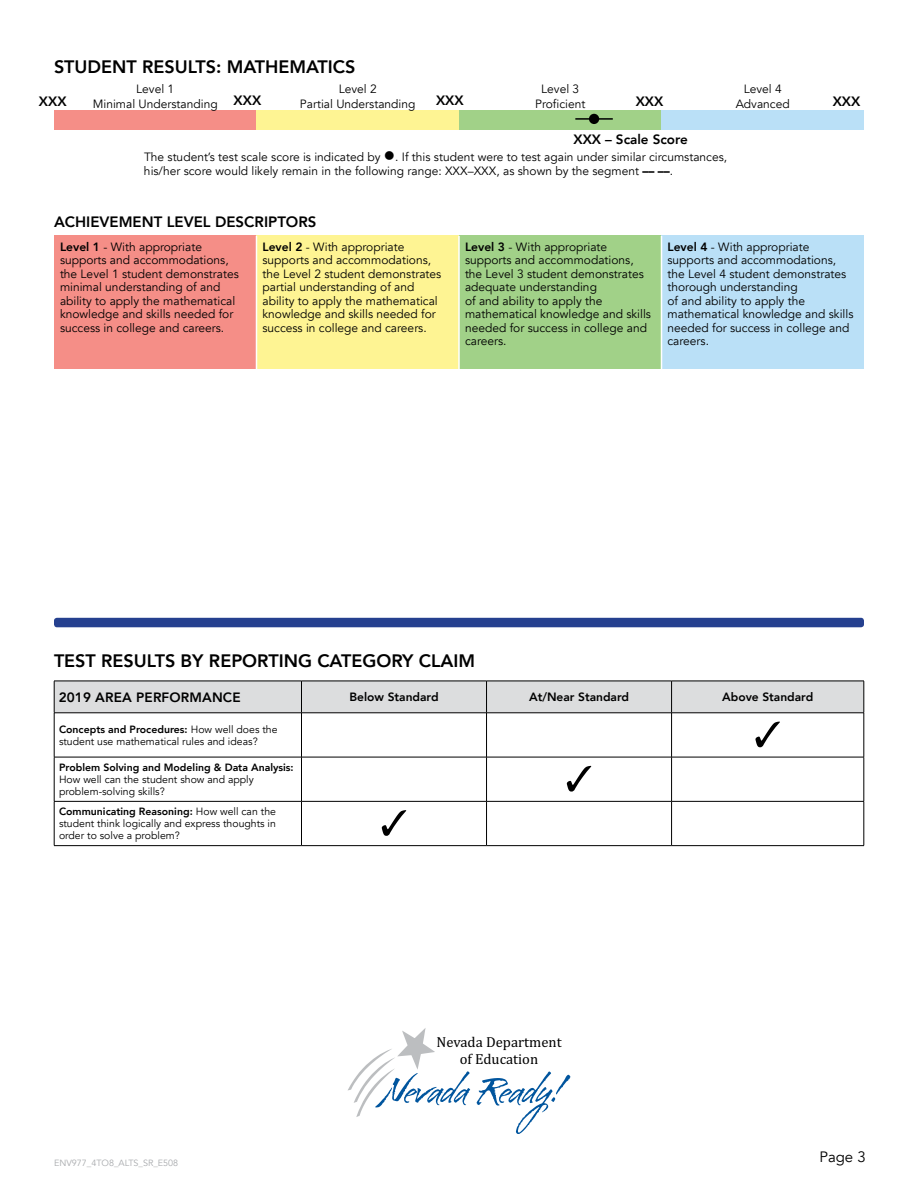
<style>
.page{position:relative;width:918px;height:1188px;background:#fff}
.page>*{position:absolute;margin:0;border:0;box-sizing:border-box;transform-origin:0 0}
.t1{font:800 18px "Avenir";color:#000}
.t2{font:800 15px "Avenir";color:#000}
.t3{font:15px "Avenir";color:#000}
.t4{font:14.7px/17.5px "Cambria";color:#000;text-align:center}
.t5{font:800 13.5px "Avenir";color:#000}
.t6{font:12px/13.5px "Avenir";color:#000}
.t7{font:800 12px "Avenir";color:#000}
.t8{font:10.5px/11.9px "Avenir";color:#000}
.t9{font:800 10.5px "Avenir";color:#000}
.t10{font:9px "Avenir";color:#a7a9ac}
.s1{font-weight:900}
.s2{font-weight:800}
</style>
<div class="page">
<svg style="left:477px;top:1071px;width:93px;height:63px"></svg>
<svg style="left:348px;top:1028px;width:122px;height:89px"></svg>
<div style="left:54px;top:110px;width:202px;height:20px;background:#f58e87"></div>
<div style="left:256px;top:110px;width:203px;height:20px;background:#fef493"></div>
<div style="left:459px;top:110px;width:203px;height:20px;background:#a1d188"></div>
<div style="left:662px;top:110px;width:202px;height:20px;background:#bae0f7"></div>
<div style="left:589px;top:114px;width:10px;height:10px;background:#000;border-radius:50%"></div>
<hr style="left:576px;top:118px;width:36px;height:2px;background:#000">
<div style="left:54px;top:236px;width:202px;height:133px;background:#f58e87"></div>
<div style="left:256px;top:236px;width:203px;height:133px;background:#fef493"></div>
<div style="left:459px;top:236px;width:203px;height:133px;background:#a1d188"></div>
<div style="left:662px;top:236px;width:202px;height:133px;background:#bae0f7"></div>
<hr style="left:256px;top:236px;width:1px;height:133px;background:#fff">
<hr style="left:458px;top:236px;width:2px;height:133px;background:#fff">
<hr style="left:661px;top:236px;width:1px;height:133px;background:#fff">
<div style="left:54px;top:618px;width:810px;height:9px;background:#25408f;border-radius:3px"></div>
<div style="left:55px;top:682px;width:809px;height:31px;background:#dcddde"></div>
<hr style="left:54px;top:681px;width:248px;height:1px;background:#000">
<hr style="left:54px;top:681px;width:1px;height:32px;background:#000">
<hr style="left:302px;top:681px;width:185px;height:1px;background:#000">
<hr style="left:301px;top:681px;width:1px;height:32px;background:#000">
<hr style="left:487px;top:681px;width:185px;height:1px;background:#000">
<hr style="left:486px;top:681px;width:1px;height:32px;background:#000">
<hr style="left:672px;top:681px;width:192px;height:1px;background:#000">
<hr style="left:671px;top:681px;width:1px;height:32px;background:#000">
<hr style="left:864px;top:681px;width:1px;height:32px;background:#000">
<hr style="left:54px;top:713px;width:248px;height:1px;background:#000">
<hr style="left:54px;top:713px;width:1px;height:44px;background:#000">
<hr style="left:302px;top:713px;width:185px;height:1px;background:#000">
<hr style="left:301px;top:713px;width:1px;height:44px;background:#000">
<hr style="left:487px;top:713px;width:185px;height:1px;background:#000">
<hr style="left:486px;top:713px;width:1px;height:44px;background:#000">
<hr style="left:672px;top:713px;width:192px;height:1px;background:#000">
<hr style="left:671px;top:713px;width:1px;height:44px;background:#000">
<hr style="left:864px;top:713px;width:1px;height:44px;background:#000">
<hr style="left:54px;top:757px;width:248px;height:1px;background:#000">
<hr style="left:54px;top:757px;width:1px;height:44px;background:#000">
<hr style="left:302px;top:757px;width:185px;height:1px;background:#000">
<hr style="left:301px;top:757px;width:1px;height:44px;background:#000">
<hr style="left:487px;top:757px;width:185px;height:1px;background:#000">
<hr style="left:486px;top:757px;width:1px;height:44px;background:#000">
<hr style="left:672px;top:757px;width:192px;height:1px;background:#000">
<hr style="left:671px;top:757px;width:1px;height:44px;background:#000">
<hr style="left:864px;top:757px;width:1px;height:44px;background:#000">
<hr style="left:54px;top:801px;width:248px;height:1px;background:#000">
<hr style="left:54px;top:802px;width:1px;height:43px;background:#000">
<hr style="left:302px;top:801px;width:185px;height:1px;background:#000">
<hr style="left:301px;top:802px;width:1px;height:43px;background:#000">
<hr style="left:487px;top:801px;width:185px;height:1px;background:#000">
<hr style="left:486px;top:802px;width:1px;height:43px;background:#000">
<hr style="left:672px;top:801px;width:192px;height:1px;background:#000">
<hr style="left:671px;top:802px;width:1px;height:43px;background:#000">
<hr style="left:864px;top:802px;width:1px;height:43px;background:#000">
<hr style="left:54px;top:845px;width:248px;height:1px;background:#000">
<hr style="left:302px;top:845px;width:185px;height:1px;background:#000">
<hr style="left:487px;top:845px;width:185px;height:1px;background:#000">
<hr style="left:672px;top:845px;width:192px;height:1px;background:#000">
<svg style="left:755px;top:722px;width:25px;height:25px"></svg>
<svg style="left:567px;top:766px;width:24px;height:26px"></svg>
<svg style="left:382px;top:810px;width:24px;height:26px"></svg>
<h1 class="t1" style="left:54px;top:53px;width:303px">STUDENT RESULTS: MATHEMATICS</h1>
<p class="t6" style="left:136px;top:83px;width:40px">Level 1</p>
<p class="t6" style="left:339px;top:83px;width:40px">Level 2</p>
<p class="t6" style="left:541px;top:83px;width:40px">Level 3</p>
<p class="t6" style="left:744px;top:83px;width:40px">Level 4</p>
<p class="t5" style="left:39px;top:91px;width:29px">XXX</p>
<p class="t6" style="left:93px;top:97px;width:170px">Minimal Understanding <sup>XXX</sup></p>
<p class="t6" style="left:300px;top:97px;width:117px">Partial Understanding</p>
<p class="t5" style="left:436px;top:90px;width:29px">XXX</p>
<p class="t6" style="left:535px;top:97px;width:52px">Proficient</p>
<p class="t5" style="left:636px;top:91px;width:29px">XXX</p>
<p class="t6" style="left:736px;top:97px;width:56px">Advanced</p>
<p class="t5" style="left:833px;top:91px;width:29px">XXX</p>
<p class="t5" style="left:573px;top:129px;width:116px">XXX – Scale Score</p>
<p class="t6" style="left:144px;top:151px;width:585px">The student’s test scale score is indicated by ●. If this student were to test again under similar circumstances, his/her score would likely remain in the following range: XXX–XXX, as shown by the segment <span class="s1">–– ––</span>.</p>
<p class="t2" style="left:54px;top:210px;width:264px">ACHIEVEMENT LEVEL DESCRIPTORS</p>
<p class="t6" style="left:60px;top:240px;width:180px"><span class="s2">Level 1</span> - With appropriate supports and accommodations, the Level 1 student demonstrates minimal understanding of and ability to apply the mathematical knowledge and skills needed for success in college and careers.</p>
<p class="t6" style="left:262px;top:240px;width:180px"><span class="s2">Level 2</span> - With appropriate supports and accommodations, the Level 2 student demonstrates partial understanding of and ability to apply the mathematical knowledge and skills needed for success in college and careers.</p>
<p class="t6" style="left:465px;top:240px;width:187px"><span class="s2">Level 3</span> - With appropriate supports and accommodations, the Level 3 student demonstrates adequate understanding<br>of and ability to apply the mathematical knowledge and skills needed for success in college and careers.</p>
<p class="t6" style="left:668px;top:240px;width:187px"><span class="s2">Level 4</span> - With appropriate supports and accommodations, the Level 4 student demonstrates thorough understanding<br>of and ability to apply the mathematical knowledge and skills needed for success in college and careers.</p>
<h1 class="t1" style="left:54px;top:647px;width:423px">TEST RESULTS BY REPORTING CATEGORY CLAIM</h1>
<p class="t5" style="left:59px;top:686px;width:183px">2019 AREA PERFORMANCE</p>
<p class="t7" style="left:349px;top:688px;width:91px">Below Standard</p>
<p class="t7" style="left:529px;top:688px;width:102px">At/Near Standard</p>
<p class="t7" style="left:722px;top:688px;width:93px">Above Standard</p>
<p class="t8" style="left:59px;top:723px;width:220px"><span class="s2">Concepts and Procedures:</span> How well does the student use mathematical rules and ideas?</p>
<p class="t9" style="left:59px;top:759px;width:236px">Problem Solving and Modeling &amp; Data Analysis:</p>
<p class="t8" style="left:59px;top:774px;width:196px">How well can the student show and apply problem-solving skills?</p>
<p class="t8" style="left:59px;top:806px;width:219px;text-align:justify"><span class="s2">Communicating Reasoning:</span> How well can the student think logically and express thoughts in order to solve a problem?</p>
<p class="t10" style="left:54px;top:1158px;width:126px">ENV977_4TO8_ALTS_SR_E508</p>
<p class="t4" style="left:436px;top:1034px;width:127px">Nevada Department of Education</p>
<p class="t3" style="left:819px;top:1147px;width:48px">Page 3</p>
</div>
